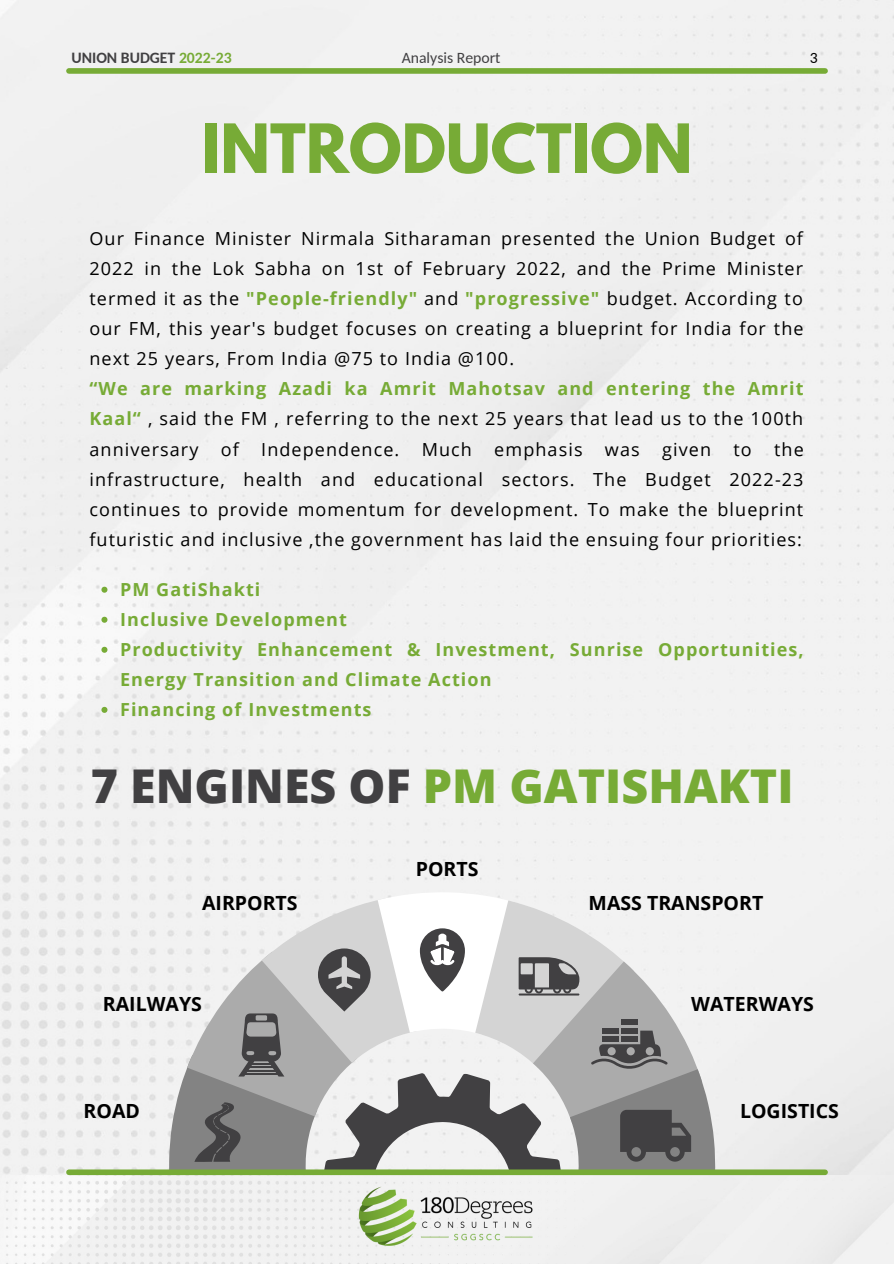
<style>
.page{position:relative;width:894px;height:1264px;background:#fff}
.page>*{position:absolute;margin:0;border:0;box-sizing:border-box;transform-origin:0 0}
.t1{font:700 60px "League Spartan";color:#77ab36}
.t2{font:800 46.5px "Open Sans";color:#77ab36}
.t3{font:700 19.5px "Open Sans";color:#000}
.t4{font:18px/30px "Open Sans";letter-spacing:.06em;color:#000;text-align:justify}
.t5{font:700 18px/30px "Open Sans";letter-spacing:.06em;color:#77ab36}
.t6{font:700 15.75px "Carlito";color:#414042}
.t7{font:15.75px "Carlito";color:#414042}
.t8{font:15.75px "Carlito";color:#000}
.s1{color:#77ab36}
.s2{font-weight:700;color:#77ab36}
.s3{color:#414042}
</style>
<div class="page">
<div style="left:0;top:0;width:893px;height:1175px;background:#f1f1f1"></div>
<div style="left:69px;top:68px;width:755px;height:6px;background:#77ab36"></div>
<svg style="left:243px;top:857px;width:83px;height:28px;fill:#f2f2f2"></svg>
<div style="left:326px;top:835px;width:229px;height:50px;background:#f2f2f2"></div>
<div style="left:738px;top:1025px;width:35px;height:144px;background:#efefef"></div>
<img style="left:0;top:1175px;width:893px;height:88px">
<div style="left:69px;top:1169px;width:755px;height:6px;background:#77ab36"></div>
<svg style="left:121px;top:885px;width:617px;height:378px"></svg>
<svg style="left:101px;top:586px;width:6px;height:6px"></svg>
<svg style="left:101px;top:616px;width:6px;height:6px"></svg>
<svg style="left:101px;top:646px;width:6px;height:6px"></svg>
<svg style="left:101px;top:707px;width:6px;height:6px"></svg>
<p class="t6" style="left:71px;top:51px;width:162px">UNION BUDGET <span class="s1">2022-23</span></p>
<p class="t7" style="left:401px;top:51px;width:100px">Analysis Report</p>
<p class="t8" style="left:809px;top:51px;width:9px">3</p>
<h1 class="t1" style="left:202px;top:119px;width:492px">INTRODUCTION</h1>
<p class="t4" style="left:89px;top:223px;width:715px">Our Finance Minister Nirmala Sitharaman presented the Union Budget of 2022 in the Lok Sabha on 1st of February 2022, and the Prime Minister termed it as the <span class="s2">"People-friendly"</span> and <span class="s2">"progressive"</span> budget. According to our FM, this year's budget focuses on creating a blueprint for India for the next 25 years, From India @75 to India @100.</p>
<p class="t4" style="left:89px;top:373px;width:715px"><span class="s2">“We are marking Azadi ka Amrit Mahotsav and entering the Amrit Kaal“</span> , said the FM , referring to the next 25 years that lead us to the 100th anniversary of Independence. Much emphasis was given to the infrastructure, health and educational sectors. The Budget 2022-23 continues to provide momentum for development. To make the blueprint futuristic and inclusive ,the government has laid the ensuing four priorities:</p>
<p class="t5" style="left:120px;top:573px;width:685px">PM GatiShakti<br>Inclusive Development<br>Productivity Enhancement &amp; Investment, Sunrise Opportunities, Energy Transition and Climate Action<br>Financing of Investments</p>
<h2 class="t2" style="left:91px;top:753px;width:704px"><span class="s3">7 ENGINES OF</span> PM GATISHAKTI</h2>
<p class="t3" style="left:415px;top:855px;width:64px">PORTS</p>
<p class="t3" style="left:202px;top:889px;width:97px">AIRPORTS</p>
<p class="t3" style="left:588px;top:889px;width:176px">MASS TRANSPORT</p>
<p class="t3" style="left:103px;top:989px;width:101px">RAILWAYS</p>
<p class="t3" style="left:691px;top:989px;width:124px">WATERWAYS</p>
<p class="t3" style="left:84px;top:1096px;width:58px">ROAD</p>
<p class="t3" style="left:739px;top:1096px;width:100px">LOGISTICS</p>
</div>
